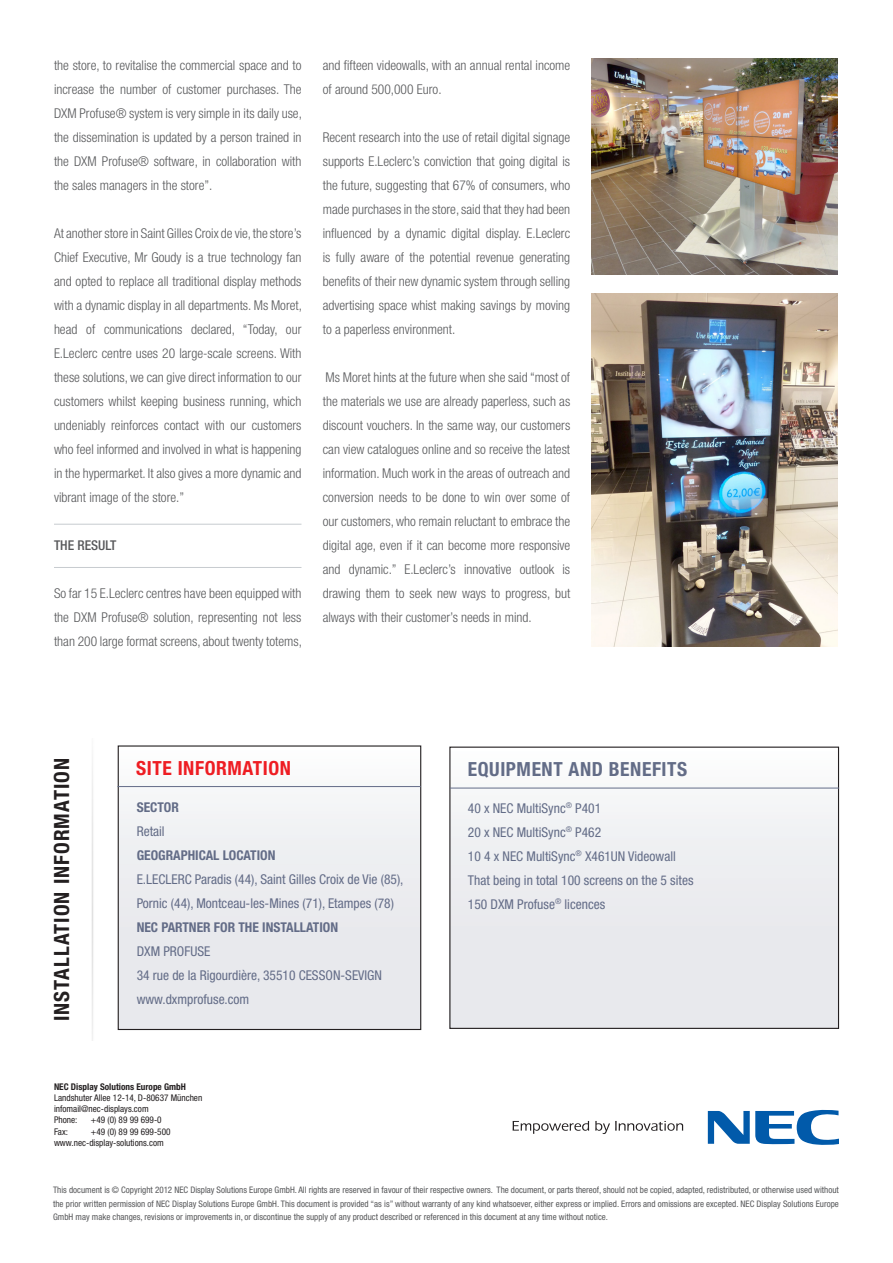
<style>
.page{position:relative;width:893px;height:1263px;background:#fff}
.page>*{position:absolute;margin:0;border:0;box-sizing:border-box;transform-origin:0 0}
.t1{font:700 condensed 21px "Helvetica Neue LT Std";letter-spacing:.05em;color:#231f20}
.t2{font:700 condensed 19.5px "Helvetica Neue LT Std";letter-spacing:.03em;color:#636c87}
.t3{font:700 condensed 19.5px "Helvetica Neue LT Std";letter-spacing:.03em;color:#ee1d23}
.BODY{font:300 condensed 13.5px/24px "Helvetica Neue LT Std";color:#57585a;text-align:justify}
.t4{font:condensed 13.5px/24px "Helvetica Neue LT Std";color:#636c87}
.t5{font:700 condensed 13.5px "Helvetica Neue LT Std";color:#636c87}
.FILETES{font:500 condensed 13.5px "Helvetica Neue LT Std";color:#57585a}
.t6{font:condensed 9.3px "Helvetica Neue LT Std";color:#231f20}
.t7{font:700 condensed 9.3px "Helvetica Neue LT Std";color:#231f20}
.t8{font:condensed 9px/13.8px "Helvetica Neue LT Std";color:#57585a;text-align:justify}
</style>
<div class="page">
<hr style="left:54px;top:524px;width:247px;height:1px;background:#c7cbcf">
<hr style="left:54px;top:567px;width:247px;height:1px;background:#c7cbcf">
<img style="left:591px;top:294px;width:247px;height:352px">
<img style="left:591px;top:58px;width:246px;height:216px">
<svg style="left:513px;top:1121px;width:76px;height:13px"></svg>
<svg style="left:595px;top:1121px;width:88px;height:13px"></svg>
<svg style="left:708px;top:1110px;width:131px;height:35px"></svg>
<div style="left:118px;top:746px;width:303px;height:283px;background:linear-gradient(to bottom,#f9f9fa,#e3e4e9)"></div>
<div style="left:118px;top:745px;width:303px;height:285px;border:1px solid #231f20"></div>
<div style="left:450px;top:747px;width:388px;height:281px;background:linear-gradient(to bottom,#f7f8f9,#e4e5ea)"></div>
<div style="left:449px;top:746px;width:390px;height:283px;border:1px solid #231f20"></div>
<img style="left:91px;top:757px;width:2px;height:283px">
<hr style="left:118px;top:786px;width:303px;height:1px;background:#636c87">
<hr style="left:450px;top:788px;width:389px;height:1px;background:#636c87">
<p class="BODY" style="left:54px;top:53px;width:249px">the store, to revitalise the commercial space and to increase the number of customer purchases. The DXM Profuse® system is very simple in its daily use, the dissemination is updated by a person trained in the DXM Profuse® software, in collaboration with the sales managers in the store”.</p>
<p class="BODY" style="left:54px;top:221px;width:250px">At another store in Saint Gilles Croix de vie, the store’s Chief Executive, Mr Goudy is a true technology fan and opted to replace all traditional display methods with a dynamic display in all departments. Ms Moret, head of communications declared, “Today, our E.Leclerc centre uses 20 large-scale screens. With these solutions, we can give direct information to our customers whilst keeping business running, which undeniably reinforces contact with our customers who feel informed and involved in what is happening in the hypermarket. It also gives a more dynamic and vibrant image of the store.”</p>
<p class="FILETES" style="left:54px;top:537px;width:64px">THE RESULT</p>
<p class="BODY" style="left:54px;top:581px;width:249px">So far 15 E.Leclerc centres have been equipped with the DXM Profuse® solution, representing not less than 200 large format screens, about twenty totems,</p>
<p class="BODY" style="left:323px;top:53px;width:249px">and fifteen videowalls, with an annual rental income of around 500,000 Euro.</p>
<p class="BODY" style="left:323px;top:125px;width:249px">Recent research into the use of retail digital signage supports E.Leclerc’s conviction that going digital is the future, suggesting that 67% of consumers, who made purchases in the store, said that they had been influenced by a dynamic digital display. E.Leclerc is fully aware of the potential revenue generating benefits of their new dynamic system through selling advertising space whist making savings by moving to a paperless environment.</p>
<p class="BODY" style="left:323px;top:365px;width:249px">Ms Moret hints at the future when she said “most of the materials we use are already paperless, such as discount vouchers. In the same way, our customers can view catalogues online and so receive the latest information. Much work in the areas of outreach and conversion needs to be done to win over some of our customers, who remain reluctant to embrace the digital age, even if it can become more responsive and dynamic.” E.Leclerc’s innovative outlook is drawing them to seek new ways to progress, but always with their customer’s needs in mind.</p>
<p class="t1" style="left:49px;top:1021px;width:265px;rotate:-90deg">INSTALLATION INFORMATION</p>
<p class="t3" style="left:136px;top:756px;width:156px">SITE INFORMATION</p>
<p class="t2" style="left:468px;top:757px;width:221px">EQUIPMENT AND BENEFITS</p>
<p class="t5" style="left:137px;top:798px;width:44px">SECTOR</p>
<p class="t4" style="left:137px;top:819px;width:29px">Retail</p>
<p class="t5" style="left:137px;top:846px;width:140px">GEOGRAPHICAL LOCATION</p>
<p class="t4" style="left:137px;top:867px;width:268px">E.LECLERC Paradis (44), Saint Gilles Croix de Vie (85),<br>Pornic (44), Montceau-les-Mines (71), Etampes (78)</p>
<p class="t5" style="left:137px;top:918px;width:203px">NEC PARTNER FOR THE INSTALLATION</p>
<p class="t4" style="left:137px;top:939px;width:75px">DXM PROFUSE</p>
<p class="t4" style="left:137px;top:963px;width:247px">34 rue de la Rigourdière, 35510 CESSON-SEVIGN</p>
<p class="t4" style="left:137px;top:987px;width:114px">www.dxmprofuse.com</p>
<p class="t4" style="left:468px;top:796px;width:135px">40 x NEC MultiSync<sup>®</sup> P401</p>
<p class="t4" style="left:468px;top:820px;width:135px">20 x NEC MultiSync<sup>®</sup> P462</p>
<p class="t4" style="left:468px;top:844px;width:209px">10 4 x NEC MultiSync<sup>®</sup> X461UN Videowall</p>
<p class="t4" style="left:468px;top:868px;width:227px">That being in total 100 screens on the 5 sites</p>
<p class="t4" style="left:468px;top:892px;width:139px">150 DXM Profuse<sup>®</sup> licences</p>
<p class="t7" style="left:54px;top:1081px;width:133px">NEC Display Solutions Europe GmbH</p>
<p class="t6" style="left:54px;top:1092px;width:150px">Landshuter Allee 12-14, D-80637 München</p>
<p class="t6" style="left:54px;top:1104px;width:96px">infomail@nec-displays.com</p>
<p class="t6" style="left:54px;top:1115px;width:25px">Phone:</p>
<p class="t6" style="left:91px;top:1115px;width:72px">+49 (0) 89 99 699-0</p>
<p class="t6" style="left:54px;top:1126px;width:15px">Fax:</p>
<p class="t6" style="left:91px;top:1126px;width:81px">+49 (0) 89 99 699-500</p>
<p class="t6" style="left:54px;top:1137px;width:111px">www.nec-display-solutions.com</p>
<p class="t8" style="left:53px;top:1182px;width:787px">This document is © Copyright 2012 NEC Display Solutions Europe GmbH. All rights are reserved in favour of their respective owners. The document, or parts thereof, should not be copied, adapted, redistributed, or otherwise used without the prior written permission of NEC Display Solutions Europe GmbH. This document is provided “as is” without warranty of any kind whatsoever, either express or implied. Errors and omissions are excepted. NEC Display Solutions Europe GmbH may make changes, revisions or improvements in, or discontinue the supply of any product described or referenced in this document at any time without notice.</p>
</div>
